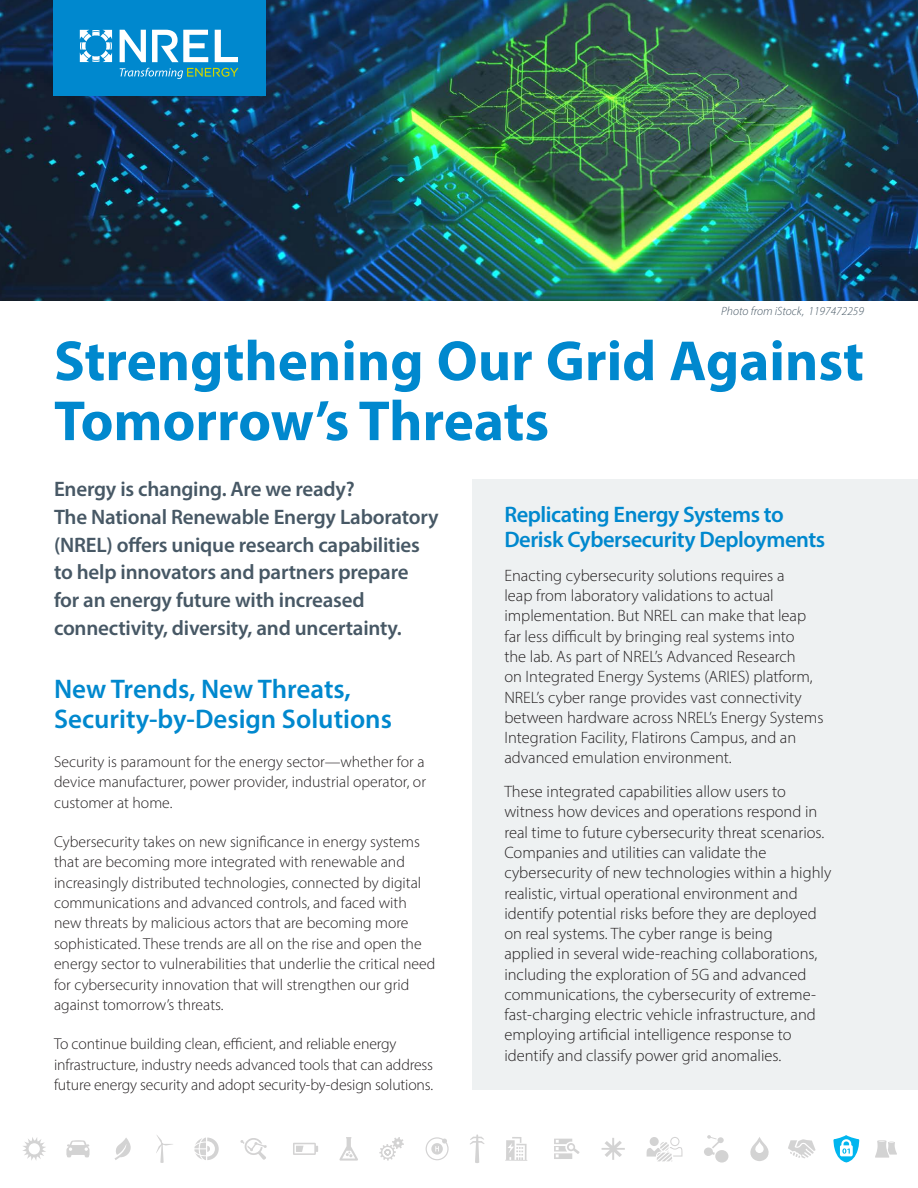
<style>
.page{position:relative;width:918px;height:1188px;background:#fff}
.page>*{position:absolute;margin:0;border:0;box-sizing:border-box;transform-origin:0 0}
.t1{font:700 57px/60px "Myriad Pro";color:#0088ce}
.t2{font:600 27px/30.2px "Myriad Pro";color:#0088ce}
.sidebar_text{font:600 22.5px/24.8px "Myriad Pro";letter-spacing:-.02em;color:#0088ce}
.Intro{font:600 21px/27.9px "Myriad Pro";letter-spacing:-.01em;color:#475865}
.sidebar_text-2{font:300 16.5px/20.2px "Myriad Pro";color:#231f20}
.Body_L1{font:300 15.75px/20.4px "Myriad Pro";color:#231f20}
.Image_Credit{font:italic 300 12px "Myriad Pro";color:#475865}
</style>
<div class="page">
<svg style="left:833px;top:1135px;width:26px;height:27px"></svg>
<div style="left:472px;top:480px;width:446px;height:610px;background:#eef1f2"></div>
<img style="left:0;top:0;width:918px;height:300px">
<div style="left:53px;top:0;width:213px;height:95px;background:#0088ce"></div>
<svg style="left:80px;top:30px;width:32px;height:32px"></svg>
<svg style="left:120px;top:30px;width:26px;height:32px"></svg>
<svg style="left:152px;top:30px;width:56px;height:32px"></svg>
<svg style="left:215px;top:30px;width:23px;height:32px"></svg>
<svg style="left:120px;top:68px;width:118px;height:11px"></svg>
<svg style="left:23px;top:1137px;width:23px;height:23px"></svg>
<svg style="left:156px;top:1135px;width:17px;height:28px"></svg>
<svg style="left:379px;top:1137px;width:25px;height:24px"></svg>
<svg style="left:114px;top:1138px;width:17px;height:22px"></svg>
<svg style="left:66px;top:1140px;width:24px;height:17px"></svg>
<svg style="left:602px;top:1138px;width:23px;height:22px"></svg>
<svg style="left:554px;top:1139px;width:26px;height:20px"></svg>
<svg style="left:426px;top:1137px;width:23px;height:23px"></svg>
<svg style="left:339px;top:1137px;width:19px;height:24px"></svg>
<svg style="left:750px;top:1137px;width:19px;height:24px"></svg>
<svg style="left:470px;top:1135px;width:15px;height:28px"></svg>
<svg style="left:704px;top:1135px;width:24px;height:28px"></svg>
<svg style="left:194px;top:1138px;width:25px;height:22px"></svg>
<svg style="left:788px;top:1139px;width:28px;height:19px"></svg>
<svg style="left:240px;top:1138px;width:27px;height:22px"></svg>
<svg style="left:505px;top:1137px;width:22px;height:24px"></svg>
<svg style="left:875px;top:1140px;width:22px;height:18px"></svg>
<svg style="left:293px;top:1143px;width:25px;height:12px"></svg>
<svg style="left:646px;top:1137px;width:36px;height:24px"></svg>
<p class="Image_Credit" style="left:721px;top:304px;width:144px">Photo from iStock, 1197472259</p>
<p class="t1" style="left:54px;top:329px;width:812px">Strengthening Our Grid Against<br>Tomorrow’s Threats</p>
<p class="Intro" style="left:54px;top:474px;width:386px">Energy is changing. Are we ready?<br>The National Renewable Energy Laboratory (NREL) offers unique research capabilities to help innovators and partners prepare for an energy future with increased connectivity, diversity, and uncertainty.</p>
<h1 class="t2" style="left:54px;top:673px;width:340px">New Trends, New Threats,<br>Security-by-Design Solutions</h1>
<p class="Body_L1" style="left:54px;top:751px;width:373px;text-align:justify">Security is paramount for the energy sector—whether for a device manufacturer, power provider, industrial operator, or customer at home.</p>
<p class="Body_L1" style="left:54px;top:831px;width:383px">Cybersecurity takes on new significance in energy systems that are becoming more integrated with renewable and increasingly distributed technologies, connected by digital communications and advanced controls, and faced with new threats by malicious actors that are becoming more sophisticated. These trends are all on the rise and open the energy sector to vulnerabilities that underlie the critical need for cybersecurity innovation that will strengthen our grid against tomorrow’s threats.</p>
<p class="Body_L1" style="left:54px;top:1034px;width:381px">To continue building clean, efficient, and reliable energy infrastructure, industry needs advanced tools that can address future energy security and adopt security-by-design solutions.</p>
<p class="sidebar_text" style="left:504px;top:502px;width:322px">Replicating Energy Systems to<br>Derisk Cybersecurity Deployments</p>
<p class="sidebar_text-2" style="left:504px;top:565px;width:321px">Enacting cybersecurity solutions requires a<br>leap from laboratory validations to actual implementation. But NREL can make that leap far less difficult by bringing real systems into<br>the lab. As part of NREL’s Advanced Research<br>on Integrated Energy Systems (ARIES) platform, NREL’s cyber range provides vast connectivity between hardware across NREL’s Energy Systems Integration Facility, Flatirons Campus, and an advanced emulation environment.</p>
<p class="sidebar_text-2" style="left:504px;top:781px;width:328px">These integrated capabilities allow users to witness how devices and operations respond in real time to future cybersecurity threat scenarios.<br>Companies and utilities can validate the cybersecurity of new technologies within a highly realistic, virtual operational environment and identify potential risks before they are deployed on real systems. The cyber range is being<br>applied in several wide-reaching collaborations, including the exploration of 5G and advanced communications, the cybersecurity of extreme&shy;fast-charging electric vehicle infrastructure, and employing artificial intelligence response to identify and classify power grid anomalies.</p>
</div>
